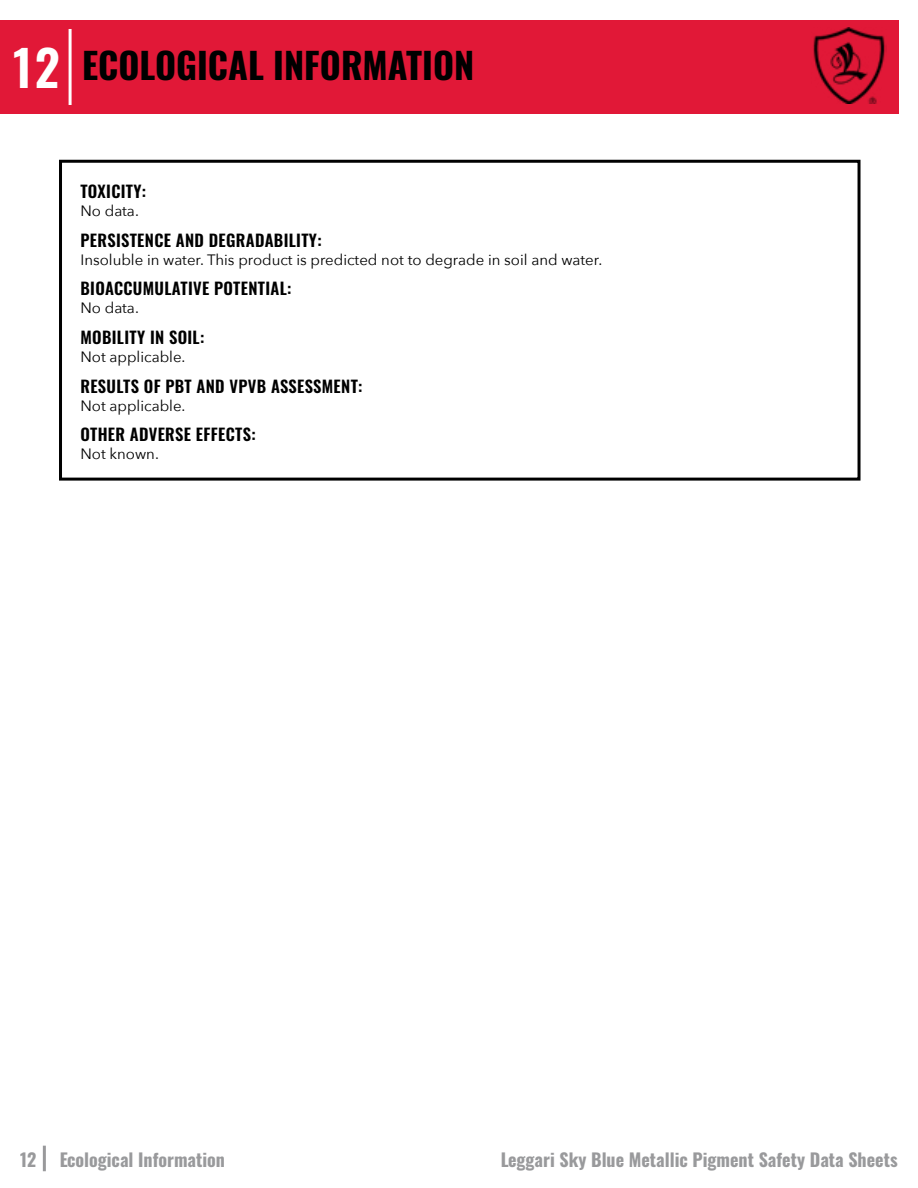
<style>
.page{position:relative;width:918px;height:1188px;background:#fff}
.page>*{position:absolute;margin:0;border:0;box-sizing:border-box;transform-origin:0 0}
.section_numbers{font:600 49.5px "Oswald";color:#fff}
.section_headings{font:700 36px "Oswald";color:#000}
.t1{font:700 18px "Oswald";color:#6d6e71}
.smaller_sub_header_b{font:600 16.5px "Oswald";letter-spacing:.02em;color:#000}
.big_body_sections{font:15px "Avenir Next";color:#000}
</style>
<div class="page">
<div style="left:43px;top:1146px;width:3px;height:25px;background:#6d6e71;border:2px solid #6d6e71"></div>
<div style="left:59px;top:160px;width:802px;height:321px;border:3px solid #000"></div>
<div style="left:0;top:20px;width:899px;height:94px;background:#e11837"></div>
<div style="left:69px;top:29px;width:3px;height:76px;border:2px solid #fff"></div>
<img style="left:813px;top:28px;width:74px;height:76px">
<p class="section_numbers" style="left:13px;top:42px;width:48px">12</p>
<p class="section_headings" style="left:82px;top:46px;width:394px">ECOLOGICAL INFORMATION</p>
<p class="smaller_sub_header_b" style="left:80px;top:183px;width:67px">TOXICITY:</p>
<p class="big_body_sections" style="left:80px;top:198px;width:60px">No data.</p>
<p class="smaller_sub_header_b" style="left:80px;top:231px;width:243px">PERSISTENCE AND DEGRADABILITY:</p>
<p class="big_body_sections" style="left:80px;top:247px;width:523px">Insoluble in water. This product is predicted not to degrade in soil and water.</p>
<p class="smaller_sub_header_b" style="left:80px;top:280px;width:213px">BIOACCUMULATIVE POTENTIAL:</p>
<p class="big_body_sections" style="left:80px;top:295px;width:60px">No data.</p>
<p class="smaller_sub_header_b" style="left:80px;top:329px;width:125px">MOBILITY IN SOIL:</p>
<p class="big_body_sections" style="left:80px;top:344px;width:107px">Not applicable.</p>
<p class="smaller_sub_header_b" style="left:80px;top:377px;width:284px">RESULTS OF PBT AND VPVB ASSESSMENT:</p>
<p class="big_body_sections" style="left:80px;top:393px;width:107px">Not applicable.</p>
<p class="smaller_sub_header_b" style="left:80px;top:426px;width:177px">OTHER ADVERSE EFFECTS:</p>
<p class="big_body_sections" style="left:80px;top:441px;width:80px">Not known.</p>
<p class="t1" style="left:20px;top:1150px;width:18px">12</p>
<p class="t1" style="left:500px;top:1150px;width:399px">Leggari Sky Blue Metallic Pigment Safety Data Sheets</p>
<p class="t1" style="left:59px;top:1150px;width:168px">Ecological Information</p>
</div>
